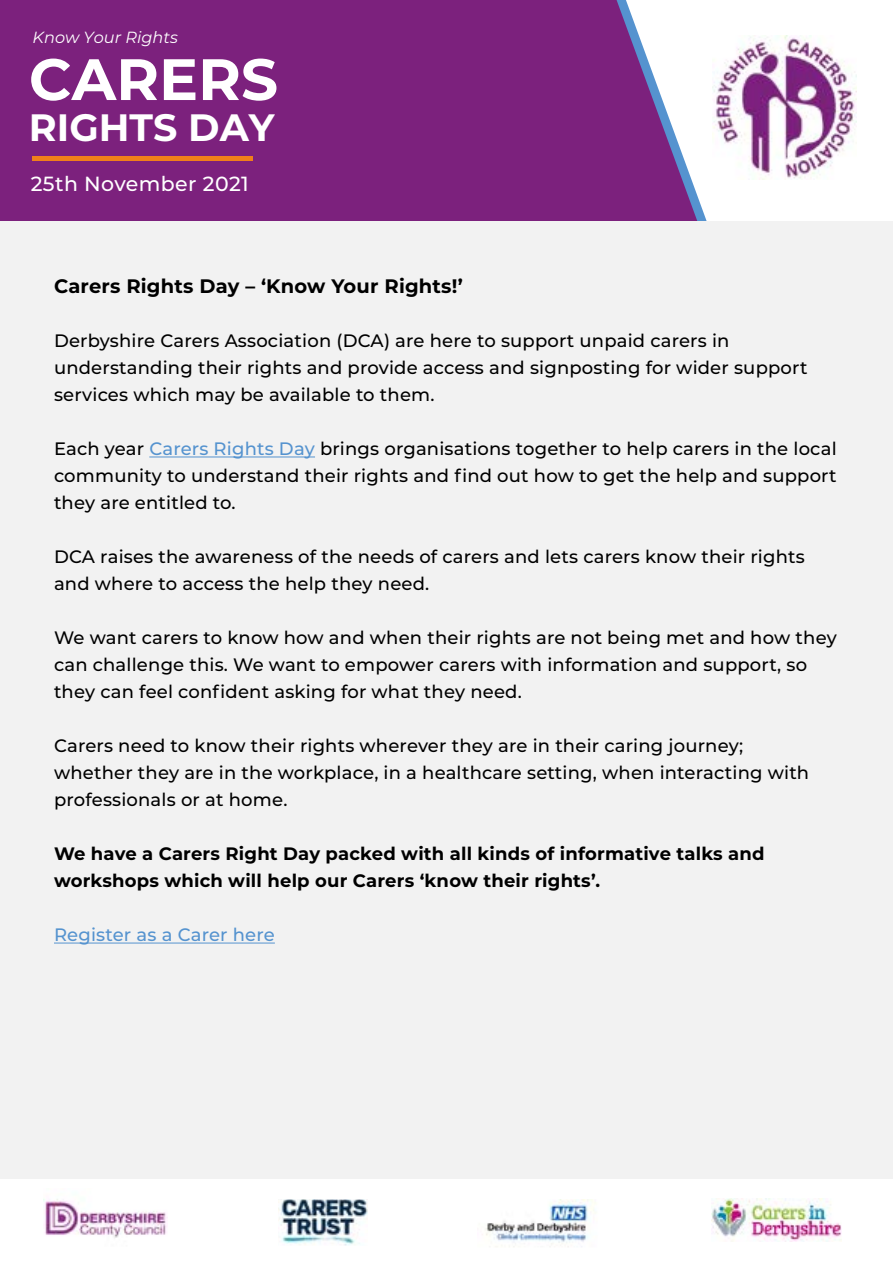
<style>
.page{position:relative;width:893px;height:1263px;background:#fff}
.page>*{position:absolute;margin:0;border:0;box-sizing:border-box;transform-origin:0 0}
.t1{font:700 58.2px "Montserrat";color:#fff}
.t2{font:700 38.1px "Montserrat";color:#fff}
.t3{font:500 20.4px "Montserrat";letter-spacing:.02em;color:#fff}
.t4{font:700 19.5px "Montserrat";letter-spacing:.01em;color:#000}
.t5{font:500 18px/27px "Montserrat";letter-spacing:.01em;color:#000}
.t6{font:700 18px/27px "Montserrat";letter-spacing:.01em;color:#000}
.t7{font:500 18px "Montserrat";letter-spacing:.01em;color:#5593cf}
.t8{font:italic 16.2px "Montserrat";color:#fff}
.s1{color:#5593cf}
</style>
<div class="page">
<div style="left:0;top:0;width:893px;height:372px;background:#7c217d"></div>
<div style="left:762px;top:0;width:131px;height:221px;background:#fff"></div>
<svg style="left:617px;top:0;width:145px;height:221px;fill:#fff"></svg>
<img style="left:713px;top:36px;width:143px;height:143px">
<hr style="left:32px;top:157px;width:220px;height:4px;background:#f0801a">
<div style="left:0;top:221px;width:893px;height:1042px;background:#f2f2f2"></div>
<hr style="left:149px;top:456px;width:166px;height:1px;background:#5593cf">
<hr style="left:54px;top:942px;width:221px;height:1px;background:#5593cf">
<div style="left:0;top:1179px;width:893px;height:84px;background:#fff"></div>
<img style="left:44px;top:1199px;width:123px;height:39px">
<img style="left:711px;top:1198px;width:130px;height:43px">
<img style="left:485px;top:1199px;width:110px;height:48px">
<img style="left:278px;top:1199px;width:89px;height:46px">
<p class="t8" style="left:33px;top:26px;width:147px">Know Your Rights</p>
<h1 class="t1" style="left:29px;top:37px;width:251px">CARERS</h1>
<h2 class="t2" style="left:29px;top:100px;width:247px">RIGHTS DAY</h2>
<p class="t3" style="left:31px;top:170px;width:219px">25th November 2021</p>
<p class="t4" style="left:54px;top:272px;width:410px">Carers Rights Day – ‘Know Your Rights!’</p>
<p class="t5" style="left:54px;top:327px;width:755px">Derbyshire Carers Association (DCA) are here to support unpaid carers in understanding their rights and provide access and signposting for wider support services which may be available to them.</p>
<p class="t5" style="left:54px;top:435px;width:784px;text-align:justify">Each year <span class="s1">Carers Rights Day</span> brings organisations together to help carers in the local community to understand their rights and find out how to get the help and support they are entitled to.</p>
<p class="t5" style="left:54px;top:543px;width:752px">DCA raises the awareness of the needs of carers and lets carers know their rights and where to access the help they need.</p>
<p class="t5" style="left:54px;top:624px;width:784px">We want carers to know how and when their rights are not being met and how they can challenge this. We want to empower carers with information and support, so they can feel confident asking for what they need.</p>
<p class="t5" style="left:54px;top:732px;width:757px">Carers need to know their rights wherever they are in their caring journey; whether they are in the workplace, in a healthcare setting, when interacting with professionals or at home.</p>
<p class="t6" style="left:54px;top:839px;width:712px">We have a Carers Right Day packed with all kinds of informative talks and workshops which will help our Carers ‘know their rights’.</p>
<p class="t7" style="left:54px;top:922px;width:222px">Register as a Carer here</p>
</div>
